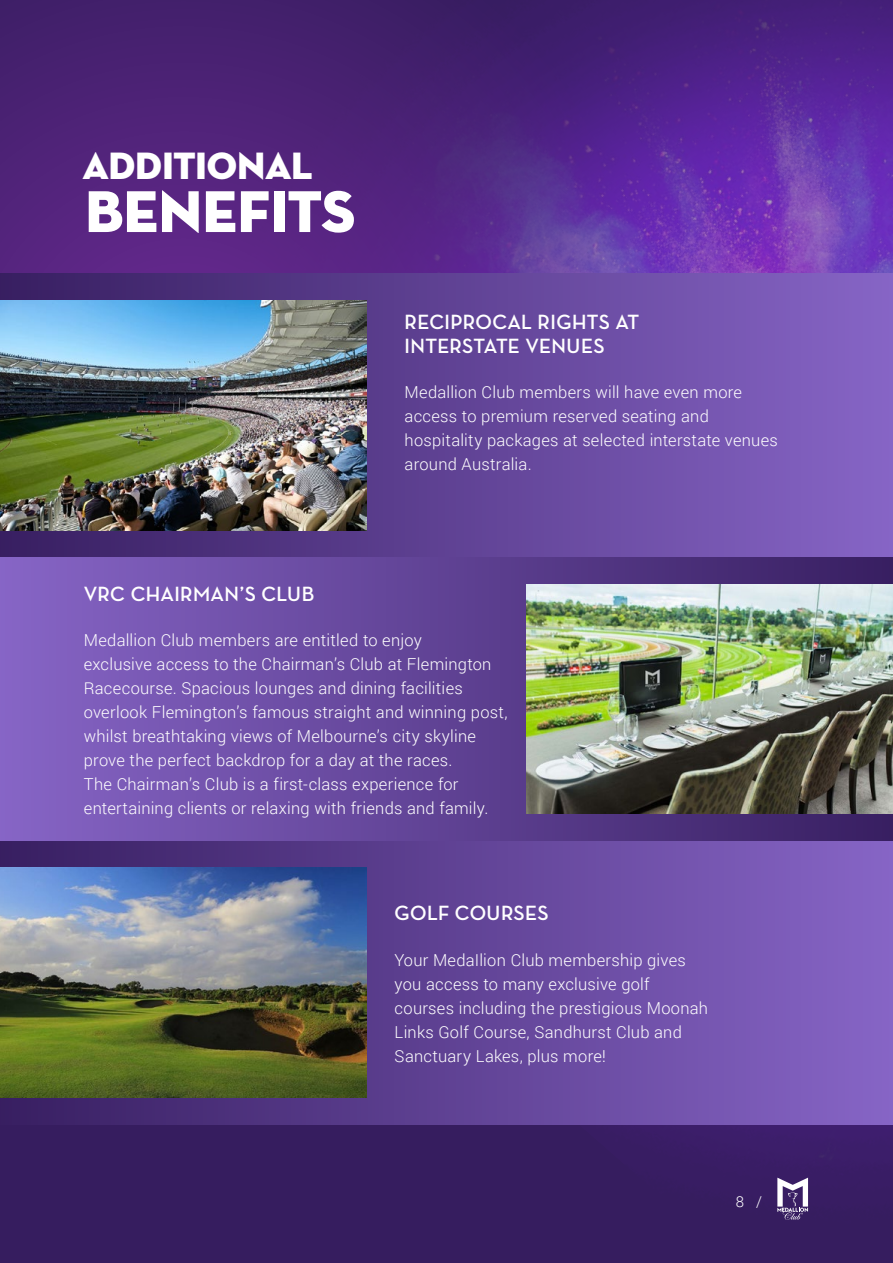
<style>
.page{position:relative;width:893px;height:1263px;background:#fff}
.page>*{position:absolute;margin:0;border:0;box-sizing:border-box;transform-origin:0 0}
.t1{font:60px "Neutra Disp Titling";color:#fff}
.t2{font:38.85px "Neutra Disp Titling";letter-spacing:-.01em;color:#fff}
.t3{font:700 21px/24px "Neutra Disp";letter-spacing:.01em;color:#fff}
.t4{font:300 16.5px/24px "Roboto";letter-spacing:.015em;color:#fff}
.t5{font:300 15px "Roboto";color:#fff}
</style>
<div class="page">
<img style="left:0;top:0;width:893px;height:1263px">
<svg style="left:0;top:0;width:670px;height:274px"></svg>
<div style="left:0;top:274px;width:893px;height:283px;background:linear-gradient(to right,#3a2664,#8662c4)"></div>
<div style="left:0;top:841px;width:893px;height:283px;background:linear-gradient(to right,#38215d,#8664c7)"></div>
<div style="left:0;top:557px;width:893px;height:284px;background:linear-gradient(to right,#8765c6,#381f61)"></div>
<img style="left:0;top:301px;width:366px;height:229px">
<img style="left:0;top:867px;width:366px;height:230px">
<img style="left:527px;top:584px;width:366px;height:230px">
<svg style="left:777px;top:1177px;width:31px;height:43px"></svg>
<h2 class="t2" style="left:82px;top:142px;width:232px">ADDITIONAL</h2>
<h1 class="t1" style="left:85px;top:174px;width:272px">BENEFITS</h1>
<p class="t3" style="left:405px;top:310px;width:236px">RECIPROCAL RIGHTS AT<br>INTERSTATE VENUES</p>
<p class="t4" style="left:405px;top:380px;width:375px">Medallion Club members will have even more access to premium reserved seating and hospitality packages at selected interstate venues around Australia.</p>
<p class="t3" style="left:84px;top:582px;width:232px">VRC CHAIRMAN’S CLUB</p>
<p class="t4" style="left:84px;top:628px;width:425px">Medallion Club members are entitled to enjoy<br>exclusive access to the Chairman’s Club at Flemington Racecourse. Spacious lounges and dining facilities overlook Flemington’s famous straight and winning post, whilst breathtaking views of Melbourne’s city skyline prove the perfect backdrop for a day at the races.<br>The Chairman’s Club is a first-class experience for entertaining clients or relaxing with friends and family.</p>
<p class="t3" style="left:395px;top:902px;width:156px">GOLF COURSES</p>
<p class="t4" style="left:395px;top:947px;width:315px">Your MedaIlion Club membership gives you access to many exclusive golf courses including the prestigious Moonah Links Golf Course, Sandhurst Club and Sanctuary Lakes, plus more!</p>
<p class="t5" style="left:736px;top:1191px;width:28px">8 /</p>
</div>
